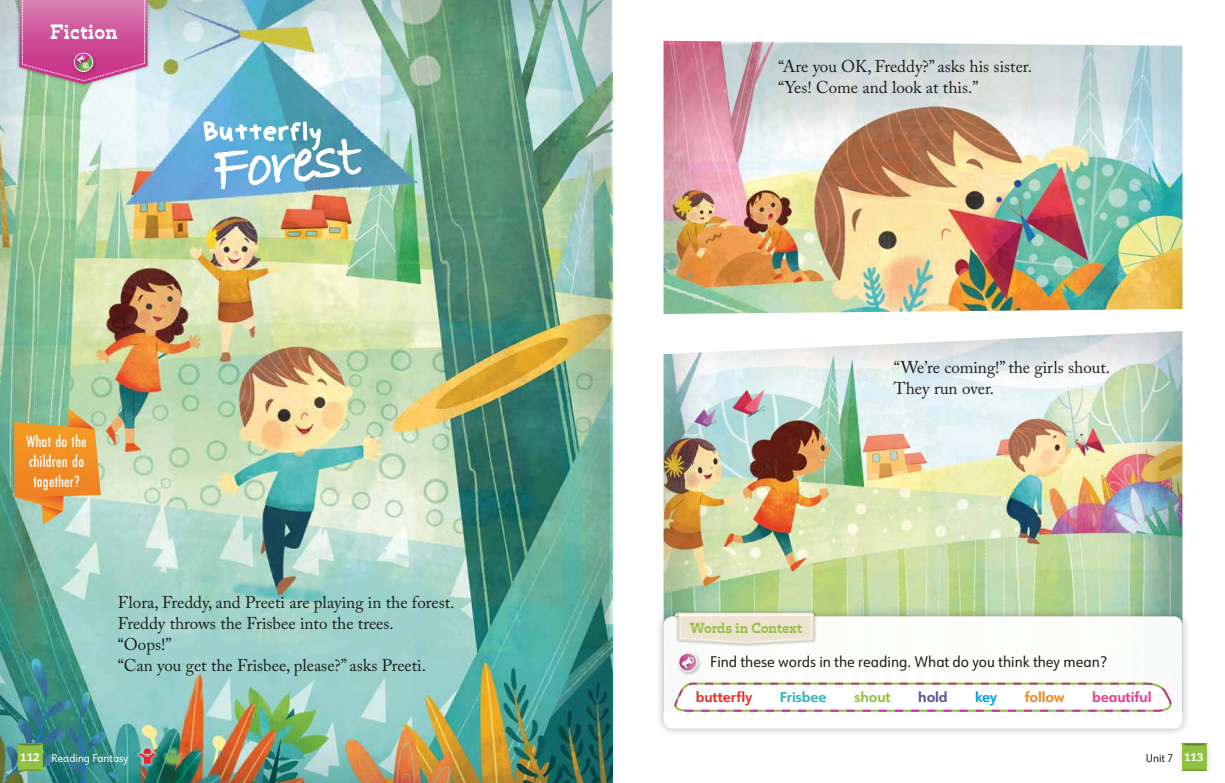
<style>
.page{position:relative;width:1225px;height:783px;background:#fff}
.page>*{position:absolute;margin:0;border:0;box-sizing:border-box;transform-origin:0 0}
.t1{font:700 20px "Trilby";letter-spacing:.02em;color:#fff}
.t2{font:17px/21px "Adobe Caslon Pro";color:#1d1c1b}
.t3{font:500 17px/20px "Futura PT Cond";letter-spacing:.01em;color:#fff}
.t4{font:15px "URW Form Semi Cond";color:#1d1c1b}
.t5{font:700 14px "Trilby";color:#91c143}
.t6{font:700 14px "URW Form";letter-spacing:-.005em;color:#e7352e}
.t7{font:700 14px "URW Form";letter-spacing:-.01em;color:#e8418f}
.t8{font:700 14px "URW Form";letter-spacing:-.01em;color:#34b6b9}
.t9{font:700 14px "URW Form";letter-spacing:-.01em;color:#f18824}
.t10{font:700 14px "URW Form";letter-spacing:-.01em;color:#93c142}
.t11{font:700 14px "URW Form";color:#5f5296}
.t12{font:700 14px "URW Form";color:#00a4e3}
.t13{font:11px "URW Form Semi Cond";color:#fff}
.t14{font:11px "URW Form Semi Cond";color:#1d1c1b}
.t15{font:800 11px "Caecilia LT Pro 85";color:#fff}
.s1{font-family:"Caecilia LT Pro 85";font-weight:800;color:#fff}
</style>
<div class="page">
<img style="left:0;top:0;width:612px;height:782px">
<div style="left:11px;top:739px;width:40px;height:35px;background:#1d1c1b;opacity:.35"></div>
<div style="left:18px;top:743px;width:25px;height:27px;background:#91c143"></div>
<svg style="left:16px;top:743px;width:28px;height:3px"></svg>
<svg style="left:16px;top:767px;width:29px;height:3px"></svg>
<svg style="left:203px;top:121px;width:158px;height:68px"></svg>
<svg style="left:14px;top:408px;width:87px;height:117px;background:#d7a256"></svg>
<div style="left:136px;top:744px;width:22px;height:23px;background:#fff;opacity:.4"></div>
<div style="left:141px;top:746px;width:12px;height:11px;background:#fff;opacity:.4"></div>
<div style="left:137px;top:751px;width:20px;height:14px;background:#fff;opacity:.4"></div>
<svg style="left:139px;top:748px;width:16px;height:15px"></svg>
<div style="left:162px;top:746px;width:21px;height:20px;background:#fff;opacity:.4"></div>
<div style="left:168px;top:747px;width:10px;height:10px;background:#fff;opacity:.4"></div>
<div style="left:164px;top:752px;width:18px;height:13px;background:#fff;opacity:.4"></div>
<svg style="left:166px;top:749px;width:14px;height:14px"></svg>
<div style="left:16px;top:0;width:134px;height:87px;background:#1d1c1b;opacity:.35"></div>
<svg style="left:19px;top:0;width:128px;height:84px;background:#cc66a0"></svg>
<img style="left:663px;top:331px;width:519px;height:276px">
<img style="left:663px;top:41px;width:519px;height:273px">
<div style="left:1175px;top:739px;width:40px;height:35px;background:#1d1c1b;opacity:.35"></div>
<div style="left:1182px;top:743px;width:24px;height:27px;background:#91c143"></div>
<svg style="left:1179px;top:743px;width:29px;height:3px"></svg>
<svg style="left:1180px;top:767px;width:28px;height:3px"></svg>
<div style="left:654px;top:607px;width:537px;height:130px;background:#1d1c1b;opacity:.35"></div>
<div style="left:663px;top:616px;width:519px;height:112px;background:#fff;border-radius:9px"></div>
<div style="left:672px;top:609px;width:10px;height:9px;background:#1d1c1b;opacity:.35"></div>
<div style="left:675px;top:609px;width:141px;height:37px;background:#1d1c1b;opacity:.35"></div>
<svg style="left:675px;top:612px;width:139px;height:32px;background:#ece3d3"></svg>
<div style="left:676px;top:650px;width:26px;height:26px;background:#1d1c1b;opacity:.3"></div>
<div style="left:679px;top:653px;width:18px;height:19px;background:#e6e8e5"></div>
<div style="left:679px;top:654px;width:17px;height:18px;background:#1d1c1b;opacity:.2"></div>
<svg style="left:678px;top:652px;width:19px;height:19px"></svg>
<svg style="left:674px;top:682px;width:498px;height:30px"></svg>
<p class="t1" style="left:50px;top:20px;width:69px">Fiction</p>
<p class="t3" style="left:27px;top:431px;width:61px">What do the children do together?</p>
<p class="t2" style="left:118px;top:591px;width:338px">Flora, Freddy, and Preeti are playing in the forest.<br>Freddy throws the Frisbee into the trees.<br>“Oops!”<br>“Can you get the Frisbee, please?” asks Preeti.</p>
<p class="t15" style="left:20px;top:749px;width:21px">112</p>
<p class="t13" style="left:52px;top:750px;width:78px">Reading Fantasy</p>
<p class="t2" style="left:778px;top:55px;width:255px">“Are you OK, Freddy?” asks his sister. “Yes! Come and look at this.”</p>
<p class="t2" style="left:894px;top:357px;width:218px">“We’re coming!” the girls shout.<br>They run over.</p>
<p class="t5" style="left:690px;top:619px;width:114px">Words in Context</p>
<p class="t4" style="left:710px;top:651px;width:398px">Find these words in the reading. What do you think they mean?</p>
<p class="t6" style="left:696px;top:687px;width:58px">butterfly</p>
<p class="t8" style="left:780px;top:687px;width:48px">Frisbee</p>
<p class="t10" style="left:854px;top:687px;width:38px">shout</p>
<p class="t11" style="left:918px;top:687px;width:31px">hold</p>
<p class="t12" style="left:975px;top:687px;width:23px">key</p>
<p class="t9" style="left:1024px;top:687px;width:41px">follow</p>
<p class="t7" style="left:1092px;top:687px;width:61px">beautiful</p>
<p class="t14" style="left:1145px;top:750px;width:59px">Unit 7 <span class="s1">113</span></p>
</div>
